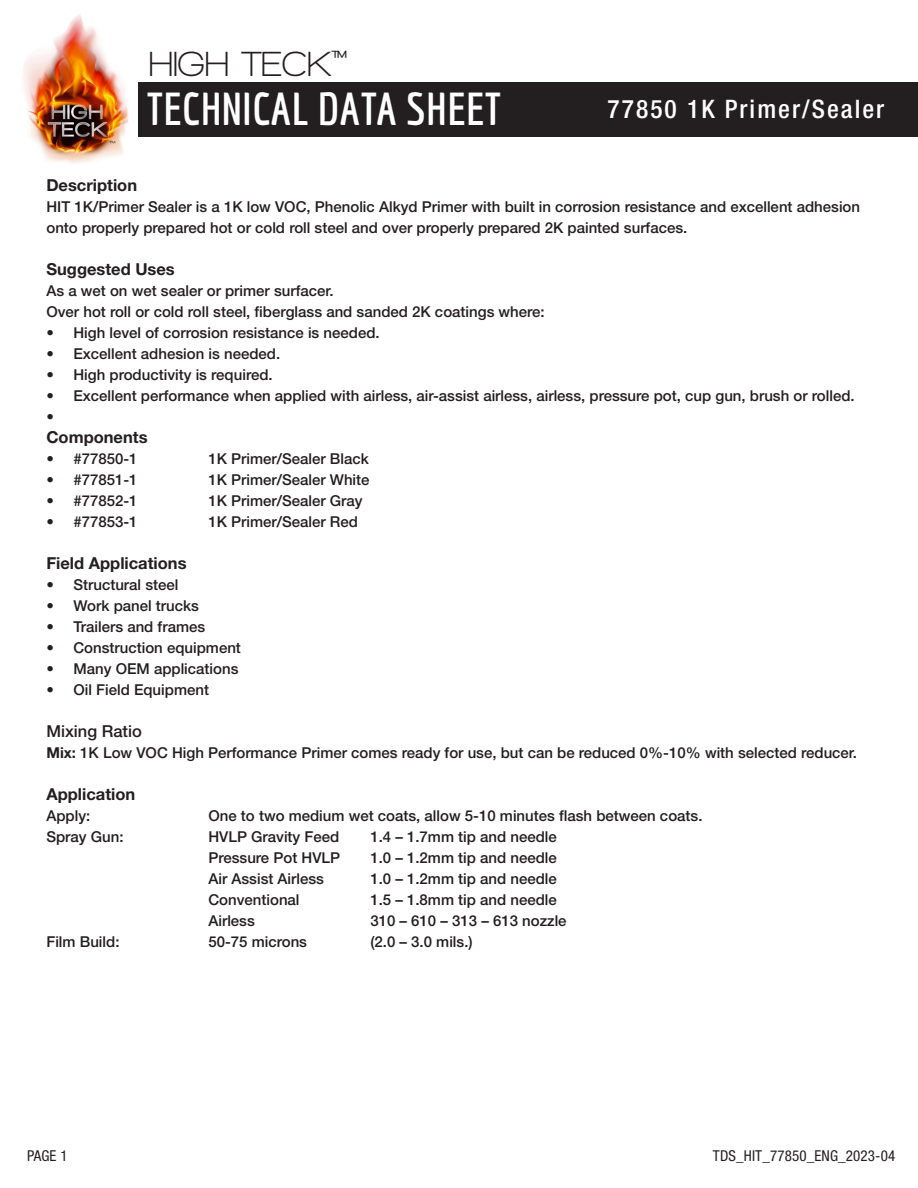
<style>
.page{position:relative;width:918px;height:1188px;background:#fff}
.page>*{position:absolute;margin:0;border:0;box-sizing:border-box;transform-origin:0 0}
.t1{font:700 45px "Economica";letter-spacing:.01em;color:#fff}
.Item_Info{font:700 35.7px "Walkway";color:#231f20}
.t2{font:500 condensed 25.5px "Helvetica Neue LT Std";letter-spacing:.08em;color:#fff}
.t3{font:700 16.5px "Helvetica Neue LT Std";color:#231f20}
.t4{font:500 16.5px "Helvetica Neue LT Std";color:#231f20}
.t5{font:500 15px/21px "Helvetica Neue LT Std";color:#231f20}
.t6{font:condensed 15px "Helvetica Neue LT Std";letter-spacing:.01em;color:#231f20}
.s1{font-weight:700}
</style>
<div class="page">
<img style="left:23px;top:15px;width:106px;height:149px">
<div style="left:138px;top:82px;width:780px;height:55px;background:#231f20"></div>
<p class="Item_Info" style="left:149px;top:45px;width:200px">HIGH TECK<sup>™</sup></p>
<p class="t1" style="left:147px;top:83px;width:356px">TECHNICAL DATA SHEET</p>
<p class="t2" style="left:608px;top:94px;width:278px">77850 1K Primer/Sealer</p>
<p class="t3" style="left:46px;top:175px;width:92px">Description</p>
<p class="t5" style="left:46px;top:196px;width:815px">HIT 1K/Primer Sealer is a 1K low VOC, Phenolic Alkyd Primer with built in corrosion resistance and excellent adhesion onto properly prepared hot or cold roll steel and over properly prepared 2K painted surfaces.</p>
<p class="t3" style="left:46px;top:259px;width:130px">Suggested Uses</p>
<p class="t5" style="left:46px;top:280px;width:289px">As a wet on wet sealer or primer surfacer.</p>
<p class="t5" style="left:46px;top:301px;width:500px">Over hot roll or cold roll steel, fiberglass and sanded 2K coatings where:</p>
<p class="t5" style="left:46px;top:322px;width:335px">• High level of corrosion resistance is needed.</p>
<p class="t5" style="left:46px;top:343px;width:235px">• Excellent adhesion is needed.</p>
<p class="t5" style="left:46px;top:364px;width:228px">• High productivity is required.</p>
<p class="t5" style="left:46px;top:385px;width:810px">• Excellent performance when applied with airless, air-assist airless, airless, pressure pot, cup gun, brush or rolled.</p>
<p class="t5" style="left:46px;top:406px;width:9px">•</p>
<p class="t3" style="left:46px;top:427px;width:103px">Components</p>
<p class="t5" style="left:46px;top:448px;width:93px">• #77850-1</p>
<p class="t5" style="left:208px;top:448px;width:162px">1K Primer/Sealer Black</p>
<p class="t5" style="left:46px;top:469px;width:93px">• #77851-1</p>
<p class="t5" style="left:208px;top:469px;width:163px">1K Primer/Sealer White</p>
<p class="t5" style="left:46px;top:490px;width:93px">• #77852-1</p>
<p class="t5" style="left:208px;top:490px;width:156px">1K Primer/Sealer Gray</p>
<p class="t5" style="left:46px;top:511px;width:93px">• #77853-1</p>
<p class="t5" style="left:208px;top:511px;width:151px">1K Primer/Sealer Red</p>
<p class="t3" style="left:46px;top:553px;width:142px">Field Applications</p>
<p class="t5" style="left:46px;top:574px;width:134px">• Structural steel</p>
<p class="t5" style="left:46px;top:595px;width:154px">• Work panel trucks</p>
<p class="t5" style="left:46px;top:616px;width:160px">• Trailers and frames</p>
<p class="t5" style="left:46px;top:637px;width:196px">• Construction equipment</p>
<p class="t5" style="left:46px;top:658px;width:194px">• Many OEM applications</p>
<p class="t5" style="left:46px;top:679px;width:164px">• Oil Field Equipment</p>
<p class="t4" style="left:46px;top:721px;width:97px">Mixing Ratio</p>
<p class="t5" style="left:46px;top:742px;width:812px"><span class="s1">Mix:</span> 1K Low VOC High Performance Primer comes ready for use, but can be reduced 0%-10% with selected reducer.</p>
<p class="t3" style="left:46px;top:784px;width:90px">Application</p>
<p class="t5" style="left:46px;top:805px;width:45px">Apply:</p>
<p class="t5" style="left:208px;top:805px;width:496px">One to two medium wet coats, allow 5-10 minutes flash between coats.</p>
<p class="t5" style="left:46px;top:826px;width:79px">Spray Gun:</p>
<p class="t5" style="left:208px;top:826px;width:132px">HVLP Gravity Feed</p>
<p class="t5" style="left:370px;top:826px;width:188px">1.4 – 1.7mm tip and needle</p>
<p class="t5" style="left:208px;top:847px;width:133px">Pressure Pot HVLP</p>
<p class="t5" style="left:370px;top:847px;width:188px">1.0 – 1.2mm tip and needle</p>
<p class="t5" style="left:208px;top:868px;width:117px">Air Assist Airless</p>
<p class="t5" style="left:370px;top:868px;width:188px">1.0 – 1.2mm tip and needle</p>
<p class="t5" style="left:208px;top:889px;width:93px">Conventional</p>
<p class="t5" style="left:370px;top:889px;width:188px">1.5 – 1.8mm tip and needle</p>
<p class="t5" style="left:208px;top:910px;width:48px">Airless</p>
<p class="t5" style="left:370px;top:910px;width:198px">310 – 610 – 313 – 613 nozzle</p>
<p class="t5" style="left:46px;top:931px;width:75px">Film Build:</p>
<p class="t5" style="left:208px;top:931px;width:100px">50-75 microns</p>
<p class="t5" style="left:370px;top:931px;width:104px">(2.0 – 3.0 mils.)</p>
<p class="t6" style="left:27px;top:1147px;width:42px">PAGE 1</p>
<p class="t6" style="left:713px;top:1147px;width:184px">TDS_HIT_77850_ENG_2023-04</p>
</div>
